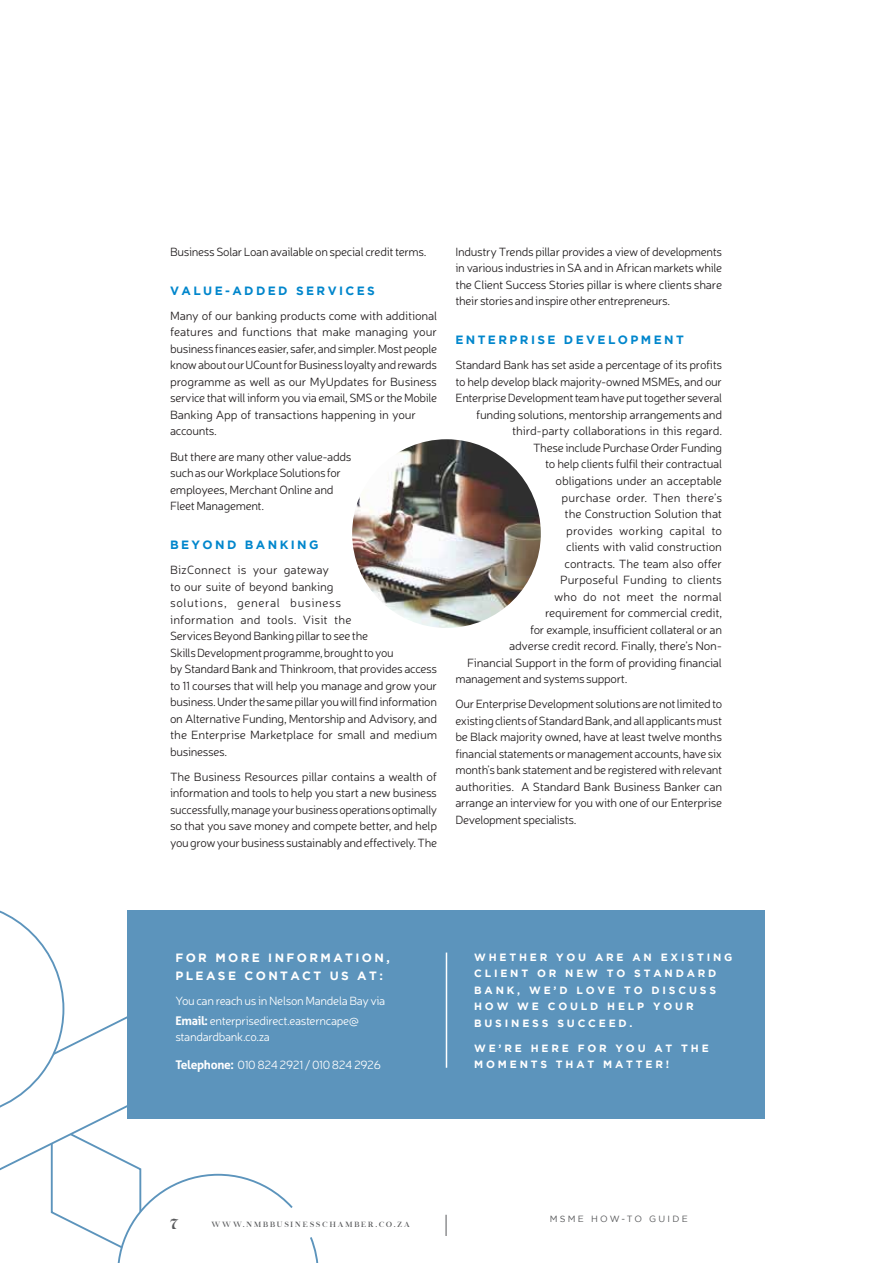
<style>
.page{position:relative;width:893px;height:1263px;background:#fff}
.page>*{position:absolute;margin:0;border:0;box-sizing:border-box;transform-origin:0 0}
.t1{font:16.5px "Chapaza";color:#58595b}
.t2{font:300 12px/16.5px "Neris";letter-spacing:-.025em;color:#231f20}
.t3{font:300 12px/19.5px "Neris";letter-spacing:-.025em;color:#fff}
.t4{font:700 12px "Gotham";letter-spacing:.2em;color:#0086cc}
.t5{font:300 12px "Neris";letter-spacing:.015em;color:#231f20}
.t6{font:700 12px/18px "Gotham";letter-spacing:.2em;color:#fff}
.t7{font:300 12px "Neris";color:#231f20}
.t8{font:300 12px "Neris";letter-spacing:.01em;color:#231f20}
.t9{font:700 10.5px/16.5px "Gotham";letter-spacing:.27em;color:#fff}
.t10{font:9px "Gotham";letter-spacing:.25em;color:#58595b}
.t11{font:7.5px "Chapaza";letter-spacing:.275em;color:#58595b}
.s1{font-family:"Aller";font-weight:700}
</style>
<div class="page">
<div style="left:128px;top:910px;width:637px;height:208px;background:#5c94bc"></div>
<hr style="left:446px;top:952px;width:1px;height:116px;background:#fff">
<svg style="left:0;top:910px;width:295px;height:353px"></svg>
<svg style="left:310px;top:1237px;width:9px;height:26px"></svg>
<img style="left:352px;top:439px;width:189px;height:189px;border-radius:94px">
<svg style="left:446px;top:1215px;width:1px;height:21px"></svg>
<p class="t2" style="left:170px;top:243px;width:258px">Business Solar Loan available on special credit terms.</p>
<p class="t4" style="left:170px;top:284px;width:206px">VALUE-ADDED SERVICES</p>
<p class="t2" style="left:170px;top:307px;width:269px">Many of our banking products come with additional features and functions that make managing your business finances easier, safer, and simpler. Most people know about our UCount for Business loyalty and rewards programme as well as our MyUpdates for Business service that will inform you via email, SMS or the Mobile Banking App of transactions happening in your accounts.</p>
<p class="t2" style="left:170px;top:448px;width:183px">But there are many other value-adds such as our Workplace Solutions for employees, Merchant Online and<br>Fleet Management.</p>
<p class="t4" style="left:170px;top:538px;width:150px">BEYOND BANKING</p>
<p class="t2" style="left:170px;top:561px;width:269px">BizConnect is your gateway<br>to our suite of beyond banking<br>solutions, general business<br>information and tools. Visit the<br>Services Beyond Banking pillar to see the<br>Skills Development programme, brought to you<br>by Standard Bank and Thinkroom, that provides access to 11 courses that will help you manage and grow your business. Under the same pillar you will find information on Alternative Funding, Mentorship and Advisory, and the Enterprise Marketplace for small and medium businesses.</p>
<p class="t2" style="left:170px;top:768px;width:269px;text-align:justify">The Business Resources pillar contains a wealth of information and tools to help you start a new business successfully, manage your business operations optimally so that you save money and compete better, and help you grow your business sustainably and effectively. The</p>
<p class="t2" style="left:455px;top:243px;width:268px;text-align:justify">Industry Trends pillar provides a view of developments in various industries in SA and in African markets while the Client Success Stories pillar is where clients share their stories and inspire other entrepreneurs.</p>
<p class="t4" style="left:455px;top:333px;width:230px">ENTERPRISE DEVELOPMENT</p>
<p class="t2" style="left:455px;top:357px;width:268px">Standard Bank has set aside a percentage of its profits</p>
<p class="t2" style="left:455px;top:373px;width:268px">to help develop black majority-owned MSMEs, and our</p>
<p class="t2" style="left:455px;top:390px;width:268px">Enterprise Development team have put together several</p>
<p class="t2" style="left:476px;top:406px;width:248px">funding solutions, mentorship arrangements and</p>
<p class="t2" style="left:512px;top:423px;width:212px">third-party collaborations in this regard.</p>
<p class="t2" style="left:533px;top:439px;width:190px">These include Purchase Order Funding</p>
<p class="t2" style="left:545px;top:456px;width:179px">to help clients fulfil their contractual</p>
<p class="t2" style="left:556px;top:472px;width:168px">obligations under an acceptable</p>
<p class="t8" style="left:562px;top:490px;width:162px">purchase order. Then there’s</p>
<p class="t2" style="left:565px;top:505px;width:159px">the Construction Solution that</p>
<p class="t5" style="left:566px;top:523px;width:158px">provides working capital to</p>
<p class="t2" style="left:566px;top:538px;width:157px">clients with valid construction</p>
<p class="t2" style="left:565px;top:555px;width:159px">contracts. The team also offer</p>
<p class="t7" style="left:560px;top:572px;width:163px">Purposeful Funding to clients</p>
<p class="t5" style="left:554px;top:589px;width:169px">who do not meet the normal</p>
<p class="t2" style="left:545px;top:604px;width:178px">requirement for commercial credit,</p>
<p class="t2" style="left:530px;top:621px;width:193px">for example, insufficient collateral or an</p>
<p class="t2" style="left:509px;top:637px;width:215px">adverse credit record. Finally, there’s Non-</p>
<p class="t2" style="left:467px;top:654px;width:256px">Financial Support in the form of providing financial</p>
<p class="t2" style="left:455px;top:670px;width:173px">management and systems support.</p>
<p class="t2" style="left:455px;top:695px;width:268px;text-align:justify">Our Enterprise Development solutions are not limited to existing clients of Standard Bank, and all applicants must be Black majority owned, have at least twelve months financial statements or management accounts, have six month’s bank statement and be registered with relevant authorities. A Standard Bank Business Banker can arrange an interview for you with one of our Enterprise Development specialists.</p>
<p class="t6" style="left:175px;top:948px;width:216px">FOR MORE INFORMATION,<br>PLEASE CONTACT US AT:</p>
<p class="t3" style="left:175px;top:991px;width:211px">You can reach us in Nelson Mandela Bay via<br><span class="s1">Email:</span> enterprisedirect.easterncape@</p>
<p class="t3" style="left:175px;top:1027px;width:96px">standardbank.co.za</p>
<p class="t3" style="left:175px;top:1055px;width:207px"><span class="s1">Telephone:</span> 010 824 2921 / 010 824 2926</p>
<p class="t9" style="left:474px;top:949px;width:260px">WHETHER YOU ARE AN EXISTING<br>CLIENT OR NEW TO STANDARD<br>BANK, WE’D LOVE TO DISCUSS<br>HOW WE COULD HELP YOUR<br>BUSINESS SUCCEED.</p>
<p class="t9" style="left:474px;top:1040px;width:236px">WE’RE HERE FOR YOU AT THE<br>MOMENTS THAT MATTER!</p>
<h1 class="t1" style="left:170px;top:1213px;width:10px">7</h1>
<p class="t11" style="left:211px;top:1220px;width:200px">WWW.NMBBUSINESSCHAMBER.CO.ZA</p>
<p class="t10" style="left:550px;top:1214px;width:140px">MSME HOW-TO GUIDE</p>
</div>
